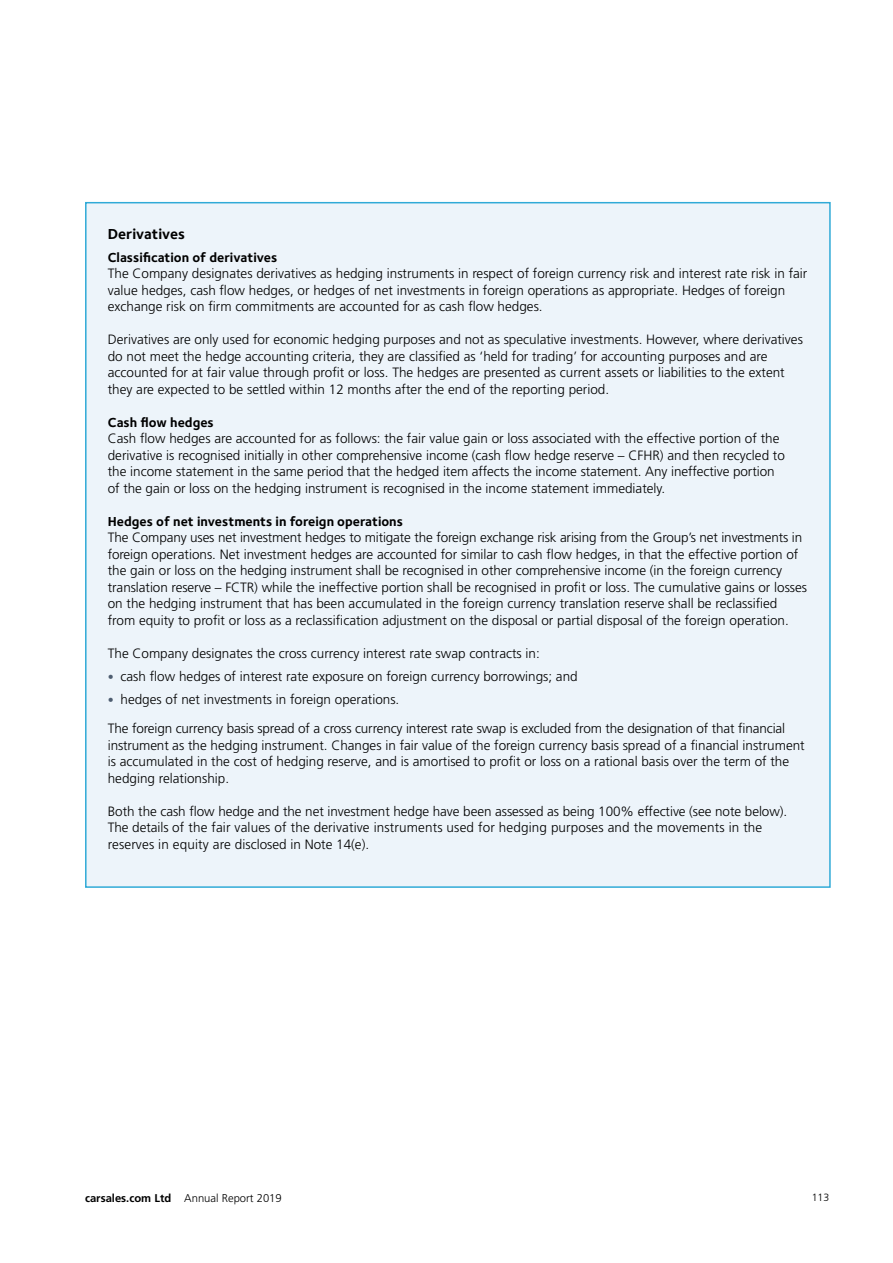
<style>
.page{position:relative;width:893px;height:1263px;background:#fff}
.page>*{position:absolute;margin:0;border:0;box-sizing:border-box;transform-origin:0 0}
.t1{font:700 15px "Foundry Sterling";color:#000}
.t2{font:300 13.5px/16.5px "Frutiger";color:#000}
.t3{font:700 13.5px "Foundry Sterling";color:#000}
.t4{font:300 11.25px "Frutiger";color:#000}
.t5{font:300 10.5px "Frutiger";color:#000}
.s1{font-size:12px;color:#4e5d70}
.s2{font-weight:700}
</style>
<div class="page">
<div style="left:86px;top:203px;width:744px;height:684px;background:#edf4fa"></div>
<p class="t1" style="left:108px;top:225px;width:79px">Derivatives</p>
<p class="t3" style="left:108px;top:249px;width:171px">Classification of derivatives</p>
<p class="t2" style="left:108px;top:266px;width:701px">The Company designates derivatives as hedging instruments in respect of foreign currency risk and interest rate risk in fair value hedges, cash flow hedges, or hedges of net investments in foreign operations as appropriate. Hedges of foreign exchange risk on firm commitments are accounted for as cash flow hedges.</p>
<p class="t2" style="left:108px;top:332px;width:697px">Derivatives are only used for economic hedging purposes and not as speculative investments. However, where derivatives do not meet the hedge accounting criteria, they are classified as ‘held for trading’ for accounting purposes and are accounted for at fair value through profit or loss. The hedges are presented as current assets or liabilities to the extent they are expected to be settled within 12 months after the end of the reporting period.</p>
<p class="t3" style="left:108px;top:414px;width:108px">Cash flow hedges</p>
<p class="t2" style="left:108px;top:430px;width:679px">Cash flow hedges are accounted for as follows: the fair value gain or loss associated with the effective portion of the derivative is recognised initially in other comprehensive income (cash flow hedge reserve – CFHR) and then recycled to the income statement in the same period that the hedged item affects the income statement. Any ineffective portion of the gain or loss on the hedging instrument is recognised in the income statement immediately.</p>
<p class="t3" style="left:108px;top:513px;width:297px">Hedges of net investments in foreign operations</p>
<p class="t2" style="left:108px;top:529px;width:701px">The Company uses net investment hedges to mitigate the foreign exchange risk arising from the Group’s net investments in foreign operations. Net investment hedges are accounted for similar to cash flow hedges, in that the effective portion of the gain or loss on the hedging instrument shall be recognised in other comprehensive income (in the foreign currency translation reserve – FCTR) while the ineffective portion shall be recognised in profit or loss. The cumulative gains or losses on the hedging instrument that has been accumulated in the foreign currency translation reserve shall be reclassified from equity to profit or loss as a reclassification adjustment on the disposal or partial disposal of the foreign operation.</p>
<p class="t2" style="left:108px;top:645px;width:434px">The Company designates the cross currency interest rate swap contracts in:</p>
<p class="t2" style="left:108px;top:668px;width:471px"><span class="s1">•</span> cash flow hedges of interest rate exposure on foreign currency borrowings; and</p>
<p class="t2" style="left:108px;top:684px;width:679px;line-height:29.2px"><span class="s1">•</span> hedges of net investments in foreign operations.<br>The foreign currency basis spread of a cross currency interest rate swap is excluded from the designation of that financial</p>
<p class="t2" style="left:108px;top:737px;width:698px">instrument as the hedging instrument. Changes in fair value of the foreign currency basis spread of a financial instrument is accumulated in the cost of hedging reserve, and is amortised to profit or loss on a rational basis over the term of the hedging relationship.</p>
<p class="t2" style="left:108px;top:803px;width:681px">Both the cash flow hedge and the net investment hedge have been assessed as being 100% effective (see note below).<br>The details of the fair values of the derivative instruments used for hedging purposes and the movements in the reserves in equity are disclosed in Note 14(e).</p>
<p class="t4" style="left:85px;top:1191px;width:198px"><span class="s2">carsales.com Ltd</span> Annual Report 2019</p>
<p class="t5" style="left:812px;top:1191px;width:19px">113</p>
</div>
